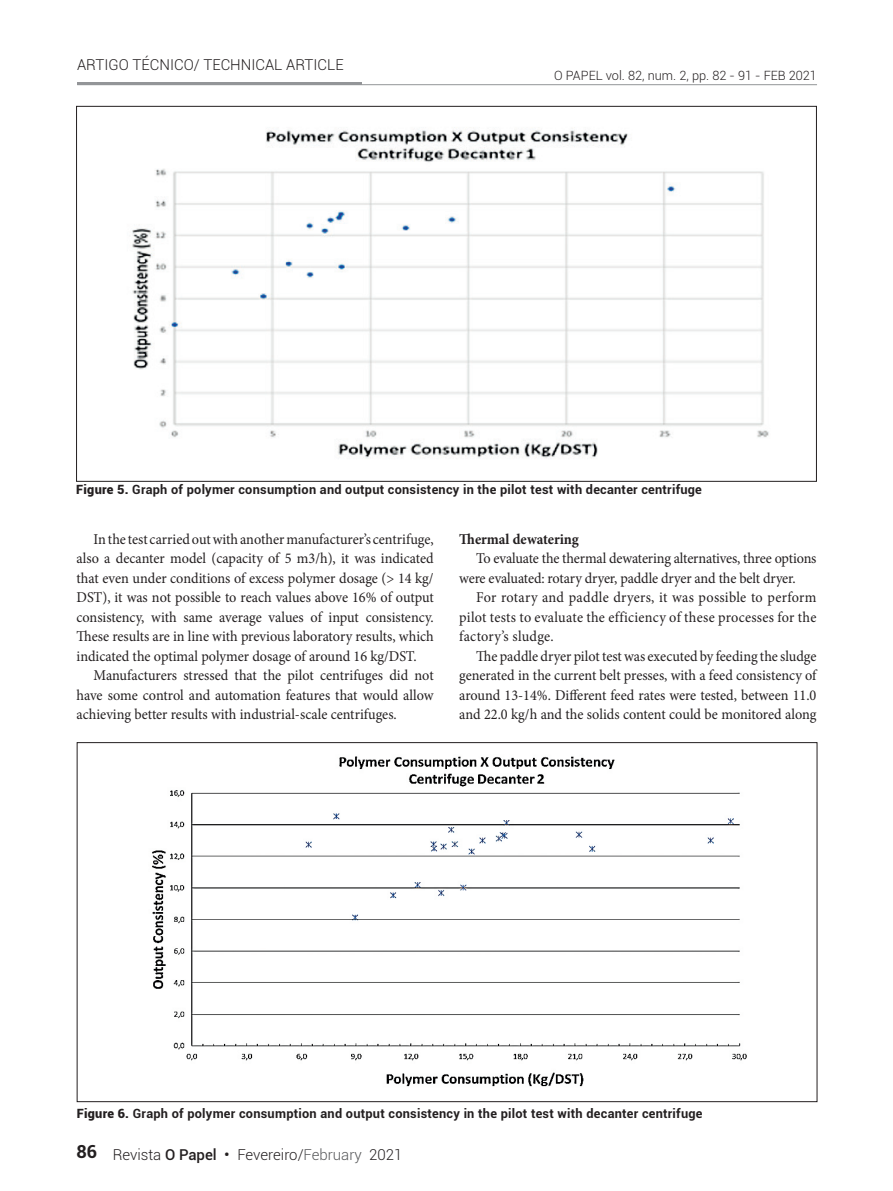
<style>
.page{position:relative;width:893px;height:1191px;background:#fff}
.page>*{position:absolute;margin:0;border:0;box-sizing:border-box;transform-origin:0 0}
.t1{font:700 18px "Roboto";color:#231f20}
.t2{font:15px/19.5px "Minion Pro";letter-spacing:-.005em;color:#231f20;text-align:justify;scale:.95 1}
.t3{font:300 15px "Roboto";color:#231f20}
.t4{font:700 15px "Minion Pro";color:#231f20;scale:.95 1}
.t5{font:700 12.75px "Roboto";letter-spacing:.02em;color:#231f20}
.t6{font:300 12.75px "Roboto";color:#231f20}
.s1{font-weight:900}
.s2{font-weight:500}
.s3{font-weight:400}
.s4{color:#57585a}
</style>
<div class="page">
<hr style="left:77px;top:84px;width:740px;height:1px;background:#939598">
<hr style="left:77px;top:82px;width:285px;height:2px;background:#939598">
<img style="left:132px;top:130px;width:637px;height:329px">
<img style="left:152px;top:756px;width:595px;height:331px">
<p class="t3" style="left:77px;top:54px;width:268px">ARTIGO TÉCNICO/ TECHNICAL ARTICLE</p>
<p class="t6" style="left:554px;top:67px;width:264px">O PAPEL vol. 82, num. 2, pp. 82 - 91 - FEB 2021</p>
<p class="t5" style="left:76px;top:481px;width:627px"><span class="s1">Figure 5.</span> Graph of polymer consumption and output consistency in the pilot test with decanter centrifuge</p>
<p class="t2" style="left:77px;top:529px;width:378px;text-indent:17px">In the test carried out with another manufacturer’s centrifuge, also a decanter model (capacity of 5 m3/h), it was indicated that even under conditions of excess polymer dosage (&gt; 14 kg/ DST), it was not possible to reach values above 16% of output consistency, with same average values of input consistency.<br>These results are in line with previous laboratory results, which indicated the optimal polymer dosage of around 16 kg/DST.</p>
<p class="t2" style="left:77px;top:665px;width:377px;text-indent:17px">Manufacturers stressed that the pilot centrifuges did not have some control and automation features that would allow achieving better results with industrial-scale centrifuges.</p>
<p class="t4" style="left:459px;top:528px;width:127px">Thermal dewatering</p>
<p class="t2" style="left:459px;top:548px;width:378px;text-indent:17px">To evaluate the thermal dewatering alternatives, three options were evaluated: rotary dryer, paddle dryer and the belt dryer.</p>
<p class="t2" style="left:459px;top:587px;width:377px;text-indent:17px">For rotary and paddle dryers, it was possible to perform pilot tests to evaluate the efficiency of these processes for the factory’s sludge.</p>
<p class="t2" style="left:459px;top:646px;width:378px;text-indent:17px">The paddle dryer pilot test was executed by feeding the sludge generated in the current belt presses, with a feed consistency of around 13-14%. Different feed rates were tested, between 11.0 and 22.0 kg/h and the solids content could be monitored along</p>
<p class="t5" style="left:77px;top:1104px;width:627px"><span class="s1">Figure 6.</span> Graph of polymer consumption and output consistency in the pilot test with decanter centrifuge</p>
<p class="t1" style="left:77px;top:1138px;width:22px">86</p>
<p class="t3" style="left:113px;top:1144px;width:291px">Revista <span class="s2">O Papel</span> <span class="s3">•</span> Fevereiro/<span class="s4">February</span> 2021</p>
</div>
